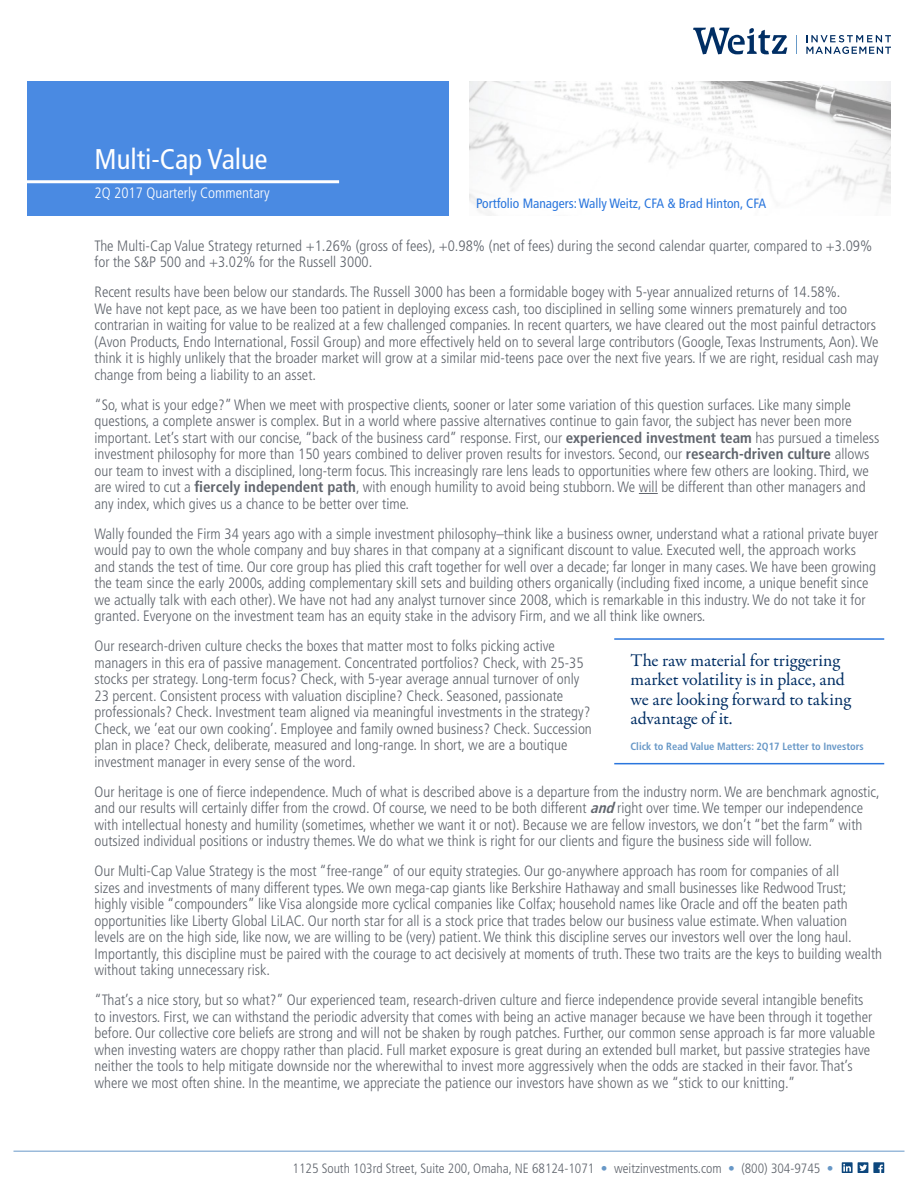
<style>
.page{position:relative;width:918px;height:1188px;background:#fff}
.page>*{position:absolute;margin:0;border:0;box-sizing:border-box;transform-origin:0 0}
.t1{font:condensed 28.5px "Frutiger LT Std";color:#fff}
.t2{font:18px/19.5px "Garamond Premr Pro";letter-spacing:-.005em;color:#002e64}
.t3{font:300 condensed 15px/16.5px "Frutiger LT Std";color:#60656d}
._03_sub-sub_head{font:300 condensed 15px "Frutiger LT Std";color:#fff}
.t4{font:300 condensed 13.5px "Frutiger LT Std";color:#60656d}
.t5{font:condensed 13.5px "Frutiger LT Std";color:#2a76dd}
.t6{font:700 condensed 10.5px "Frutiger LT Std";color:#6898c7}
.s1{font-weight:700}
.s2{font-weight:700;font-style:italic}
.s3{color:#6898c7}
</style>
<div class="page">
<hr style="left:14px;top:1151px;width:890px;height:1px;background:#6898c8">
<svg style="left:842px;top:1163px;width:42px;height:10px"></svg>
<div style="left:27px;top:81px;width:422px;height:135px;background:#4a8ae2"></div>
<hr style="left:0;top:180px;width:339px;height:3px;background:#fff">
<img style="left:469px;top:81px;width:422px;height:135px">
<svg style="left:806px;top:35px;width:85px;height:19px"></svg>
<svg style="left:693px;top:27px;width:94px;height:27px"></svg>
<svg style="left:796px;top:35px;width:1px;height:19px"></svg>
<svg style="left:639px;top:493px;width:19px;height:1px"></svg>
<hr style="left:614px;top:638px;width:270px;height:2px;background:#2a76dd">
<hr style="left:614px;top:763px;width:270px;height:1px;background:#2a76dd">
<h1 class="t1" style="left:94px;top:143px;width:175px">Multi-Cap Value</h1>
<p class="_03_sub-sub_head" style="left:94px;top:184px;width:177px">2Q 2017 Quarterly Commentary</p>
<p class="t5" style="left:476px;top:195px;width:291px">Portfolio Managers: Wally Weitz, CFA &amp; Brad Hinton, CFA</p>
<p class="t3" style="left:94px;top:237px;width:779px">The Multi-Cap Value Strategy returned +1.26% (gross of fees), +0.98% (net of fees) during the second calendar quarter, compared to +3.09% for the S&amp;P 500 and +3.02% for the Russell 3000.</p>
<p class="t3" style="left:94px;top:284px;width:786px">Recent results have been below our standards. The Russell 3000 has been a formidable bogey with 5-year annualized returns of 14.58%.<br>We have not kept pace, as we have been too patient in deploying excess cash, too disciplined in selling some winners prematurely and too contrarian in waiting for value to be realized at a few challenged companies. In recent quarters, we have cleared out the most painful detractors (Avon Products, Endo International, Fossil Group) and more effectively held on to several large contributors (Google, Texas Instruments, Aon). We think it is highly unlikely that the broader market will grow at a similar mid-teens pace over the next five years. If we are right, residual cash may change from being a liability to an asset.</p>
<p class="t3" style="left:94px;top:396px;width:786px">“So, what is your edge?” When we meet with prospective clients, sooner or later some variation of this question surfaces. Like many simple questions, a complete answer is complex. But in a world where passive alternatives continue to gain favor, the subject has never been more important. Let’s start with our concise, “back of the business card” response. First, our <span class="s1">experienced investment team</span> has pursued a timeless investment philosophy for more than 150 years combined to deliver proven results for investors. Second, our <span class="s1">research-driven culture</span> allows our team to invest with a disciplined, long-term focus. This increasingly rare lens leads to opportunities where few others are looking. Third, we are wired to cut a <span class="s1">fiercely independent path</span>, with enough humility to avoid being stubborn. We will be different than other managers and any index, which gives us a chance to be better over time.</p>
<p class="t3" style="left:94px;top:525px;width:785px">Wally founded the Firm 34 years ago with a simple investment philosophy–think like a business owner, understand what a rational private buyer would pay to own the whole company and buy shares in that company at a significant discount to value. Executed well, the approach works and stands the test of time. Our core group has plied this craft together for well over a decade; far longer in many cases. We have been growing the team since the early 2000s, adding complementary skill sets and building others organically (including fixed income, a unique benefit since we actually talk with each other). We have not had any analyst turnover since 2008, which is remarkable in this industry. We do not take it for granted. Everyone on the investment team has an equity stake in the advisory Firm, and we all think like owners.</p>
<p class="t3" style="left:94px;top:638px;width:499px">Our research-driven culture checks the boxes that matter most to folks picking active managers in this era of passive management. Concentrated portfolios? Check, with 25-35 stocks per strategy. Long-term focus? Check, with 5-year average annual turnover of only 23 percent. Consistent process with valuation discipline? Check. Seasoned, passionate professionals? Check. Investment team aligned via meaningful investments in the strategy?<br>Check, we ’eat our own cooking’. Employee and family owned business? Check. Succession plan in place? Check, deliberate, measured and long-range. In short, we are a boutique investment manager in every sense of the word.</p>
<p class="t3" style="left:94px;top:783px;width:787px">Our heritage is one of fierce independence. Much of what is described above is a departure from the industry norm. We are benchmark agnostic, and our results will certainly differ from the crowd. Of course, we need to be both different <span class="s2">and</span>right over time. We temper our independence with intellectual honesty and humility (sometimes, whether we want it or not). Because we are fellow investors, we don’t “bet the farm” with outsized individual positions or industry themes. We do what we think is right for our clients and figure the business side will follow.</p>
<p class="t3" style="left:94px;top:863px;width:789px">Our Multi-Cap Value Strategy is the most “free-range” of our equity strategies. Our go-anywhere approach has room for companies of all<br>sizes and investments of many different types. We own mega-cap giants like Berkshire Hathaway and small businesses like Redwood Trust; highly visible “compounders” like Visa alongside more cyclical companies like Colfax; household names like Oracle and off the beaten path opportunities like Liberty Global LiLAC. Our north star for all is a stock price that trades below our business value estimate. When valuation<br>levels are on the high side, like now, we are willing to be (very) patient. We think this discipline serves our investors well over the long haul.<br>Importantly, this discipline must be paired with the courage to act decisively at moments of truth. These two traits are the keys to building wealth without taking unnecessary risk.</p>
<p class="t3" style="left:94px;top:992px;width:782px">“That’s a nice story, but so what?” Our experienced team, research-driven culture and fierce independence provide several intangible benefits to investors. First, we can withstand the periodic adversity that comes with being an active manager because we have been through it together before. Our collective core beliefs are strong and will not be shaken by rough patches. Further, our common sense approach is far more valuable when investing waters are choppy rather than placid. Full market exposure is great during an extended bull market, but passive strategies have neither the tools to help mitigate downside nor the wherewithal to invest more aggressively when the odds are stacked in their favor. That’s where we most often shine. In the meantime, we appreciate the patience our investors have shown as we “stick to our knitting.”</p>
<p class="t2" style="left:630px;top:651px;width:222px">The raw material for triggering market volatility is in place, and we are looking forward to taking advantage of it.</p>
<p class="t6" style="left:630px;top:740px;width:235px">Click to Read Value Matters: 2Q17 Letter to Investors</p>
<p class="t4" style="left:293px;top:1160px;width:543px">1125 South 103rd Street, Suite 200, Omaha, NE 68124-1071 <span class="s3">•</span> weitzinvestments.com <span class="s3">•</span> (800) 304-9745 <span class="s3">•</span></p>
</div>
